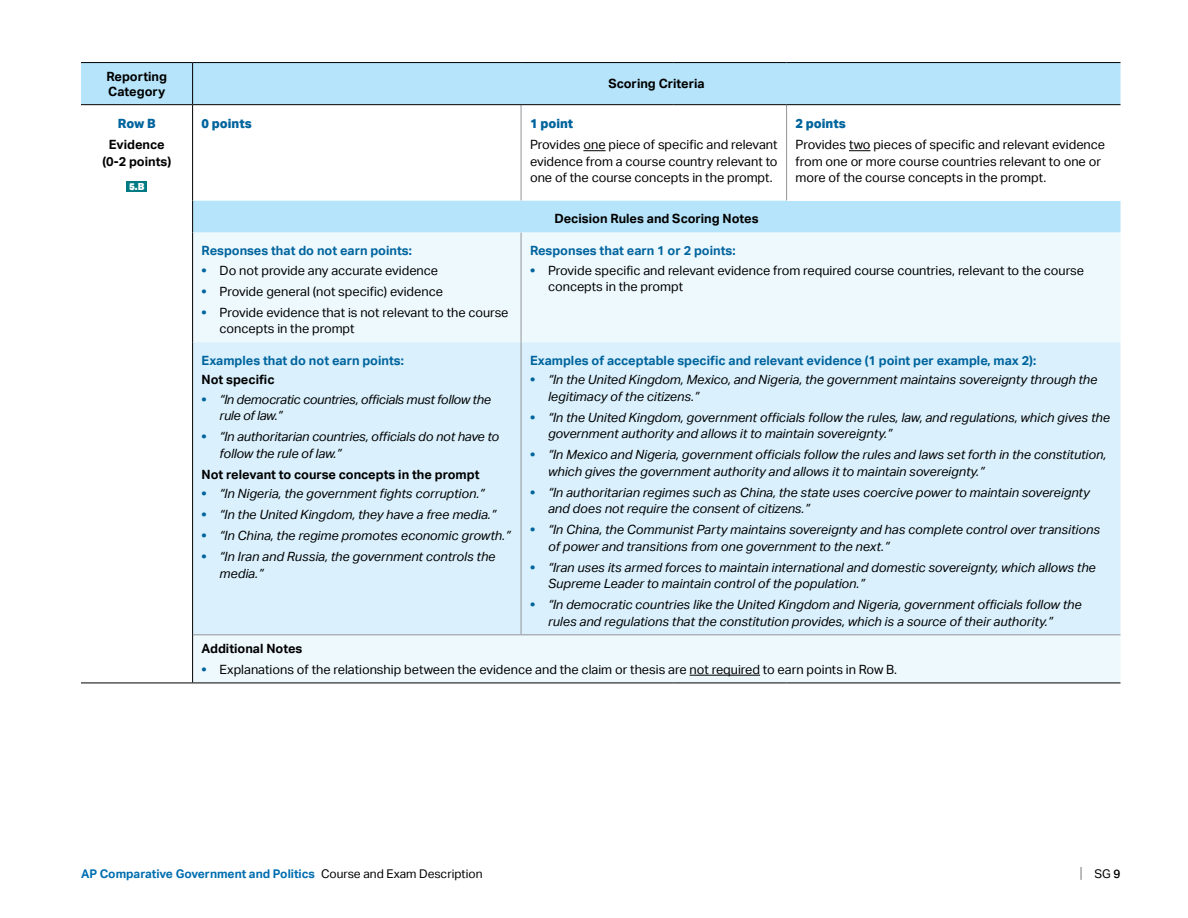
<style>
.page{position:relative;width:1188px;height:918px;background:#fff}
.page>*{position:absolute;margin:0;border:0;box-sizing:border-box;transform-origin:0 0}
.t1{font:15px "Aktiv Grotesk";color:#808285;scale:.8 1}
.t2{font:italic 12.75px/16.5px "Aktiv Grotesk";color:#000}
.t3{font:12.75px/16.5px "Aktiv Grotesk";color:#000}
.t4{font:700 12.75px "Aktiv Grotesk";color:#00649d}
.t5{font:700 12.75px/15px "Aktiv Grotesk";color:#000}
.t6{font:italic 12.75px/16.5px "Aktiv Grotesk";letter-spacing:-.02em;color:#000}
.t7{font:800 12.75px "Aktiv Grotesk";color:#00649d}
.t8{font:700 12px "Aktiv Grotesk";color:#006eb0}
.t9{font:12px "Aktiv Grotesk";color:#000}
.t10{font:900 9.75px "Aktiv Grotesk";color:#fff}
.s1{font-weight:800;color:#00649d}
.s2{font-weight:800;font-style:normal;color:#00649d}
.s3{font-weight:400;color:#000}
.s4{font-weight:500}
</style>
<div class="page">
<div style="left:81px;top:63px;width:1039px;height:170px;background:#b6e4fa"></div>
<svg style="left:81px;top:105px;width:706px;height:578px"></svg>
<div style="left:787px;top:105px;width:333px;height:95px;background:#fff"></div>
<div style="left:193px;top:233px;width:927px;height:450px;background:#eef9fe"></div>
<div style="left:193px;top:342px;width:927px;height:292px;background:#daf1fd"></div>
<hr style="left:81px;top:104px;width:112px;height:1px;background:#000">
<hr style="left:192px;top:635px;width:1px;height:48px;background:#000">
<hr style="left:192px;top:200px;width:1px;height:33px;background:#000">
<hr style="left:192px;top:233px;width:1px;height:109px;background:#000">
<hr style="left:192px;top:342px;width:1px;height:293px;background:#000">
<hr style="left:193px;top:634px;width:328px;height:1px;background:#939598">
<hr style="left:521px;top:634px;width:152px;height:1px;background:#939598">
<hr style="left:673px;top:634px;width:114px;height:1px;background:#939598">
<hr style="left:787px;top:634px;width:334px;height:1px;background:#939598">
<hr style="left:192px;top:105px;width:1px;height:95px;background:#000">
<hr style="left:521px;top:233px;width:1px;height:109px;background:#939598">
<hr style="left:521px;top:342px;width:1px;height:292px;background:#939598">
<hr style="left:521px;top:105px;width:1px;height:95px;background:#939598">
<hr style="left:786px;top:105px;width:1px;height:95px;background:#939598">
<hr style="left:192px;top:63px;width:1px;height:41px;background:#000">
<hr style="left:193px;top:104px;width:328px;height:1px;background:#000">
<hr style="left:521px;top:104px;width:152px;height:1px;background:#000">
<hr style="left:673px;top:104px;width:114px;height:1px;background:#000">
<hr style="left:787px;top:104px;width:334px;height:1px;background:#000">
<hr style="left:81px;top:62px;width:112px;height:1px;background:#000">
<hr style="left:193px;top:62px;width:328px;height:1px;background:#000">
<hr style="left:521px;top:62px;width:152px;height:1px;background:#000">
<hr style="left:673px;top:62px;width:114px;height:1px;background:#000">
<hr style="left:787px;top:62px;width:334px;height:1px;background:#000">
<hr style="left:81px;top:683px;width:112px;height:1px;background:#000">
<hr style="left:193px;top:683px;width:328px;height:1px;background:#000">
<hr style="left:521px;top:683px;width:152px;height:1px;background:#000">
<hr style="left:673px;top:683px;width:114px;height:1px;background:#000">
<hr style="left:787px;top:683px;width:334px;height:1px;background:#000">
<div style="left:126px;top:181px;width:21px;height:11px;background:#007b84"></div>
<svg style="left:583px;top:150px;width:23px;height:1px"></svg>
<svg style="left:849px;top:150px;width:22px;height:1px"></svg>
<hr style="left:690px;top:675px;width:70px;height:1px;background:#000">
<p class="t5" style="left:107px;top:69px;width:62px">Reporting<br>Category</p>
<p class="t5" style="left:608px;top:76px;width:98px">Scoring Criteria</p>
<p class="t7" style="left:118px;top:116px;width:39px">Row B</p>
<p class="t5" style="left:102px;top:137px;width:70px;line-height:16.5px;text-align:center">Evidence (0-2 points)</p>
<p class="t10" style="left:129px;top:180px;width:17px">5.B</p>
<p class="t7" style="left:202px;top:116px;width:52px">0 points</p>
<p class="t7" style="left:530px;top:116px;width:45px">1 point</p>
<p class="t3" style="left:530px;top:137px;width:249px;text-align:justify">Provides one piece of specific and relevant evidence from a course country relevant to one of the course concepts in the prompt.</p>
<p class="t5" style="left:554px;top:211px;width:206px">Decision Rules and Scoring Notes</p>
<p class="t7" style="left:796px;top:116px;width:52px">2 points</p>
<p class="t3" style="left:796px;top:137px;width:311px">Provides two pieces of specific and relevant evidence from one or more course countries relevant to one or more of the course concepts in the prompt.</p>
<p class="t4" style="left:202px;top:243px;width:212px">Responses that do not earn points:</p>
<p class="t3" style="left:202px;top:262px;width:238px"><span class="s1">•</span> Do not provide any accurate evidence</p>
<p class="t3" style="left:202px;top:283px;width:243px"><span class="s1">•</span> Provide general (not specific) evidence</p>
<p class="t3" style="left:220px;top:304px;width:290px;text-indent:-18px"><span class="s1">•</span> Provide evidence that is not relevant to the course concepts in the prompt</p>
<p class="t4" style="left:202px;top:353px;width:204px">Examples that do not earn points:</p>
<p class="t5" style="left:202px;top:372px;width:74px">Not specific</p>
<p class="t6" style="left:220px;top:391px;width:273px;text-indent:-18px"><span class="s2">•</span> “In democratic countries, officials must follow the rule of law.”</p>
<p class="t2" style="left:220px;top:429px;width:281px;text-indent:-18px"><span class="s2">•</span> “In authoritarian countries, officials do not have to follow the rule of law.”</p>
<p class="t5" style="left:202px;top:467px;width:279px">Not relevant to course concepts in the prompt</p>
<p class="t2" style="left:202px;top:486px;width:284px"><span class="s2">•</span> “In Nigeria, the government fights corruption.”</p>
<p class="t2" style="left:202px;top:507px;width:296px"><span class="s2">•</span> “In the United Kingdom, they have a free media.”</p>
<p class="t2" style="left:202px;top:528px;width:310px"><span class="s2">•</span> “In China, the regime promotes economic growth.”</p>
<p class="t2" style="left:220px;top:549px;width:277px;text-indent:-18px"><span class="s2">•</span> “In Iran and Russia, the government controls the media.”</p>
<p class="t4" style="left:530px;top:243px;width:207px">Responses that earn 1 or 2 points:</p>
<p class="t3" style="left:548px;top:262px;width:537px;text-indent:-18px"><span class="s1">•</span> Provide specific and relevant evidence from required course countries, relevant to the course concepts in the prompt</p>
<p class="t4" style="left:530px;top:353px;width:508px">Examples of acceptable specific and relevant evidence (1 point per example, max 2):</p>
<p class="t2" style="left:548px;top:372px;width:551px;text-indent:-18px"><span class="s2">•</span> “In the United Kingdom, Mexico, and Nigeria, the government maintains sovereignty through the legitimacy of the citizens.”</p>
<p class="t2" style="left:548px;top:409px;width:563px;text-indent:-18px"><span class="s2">•</span> “In the United Kingdom, government officials follow the rules, law, and regulations, which gives the government authority and allows it to maintain sovereignty.”</p>
<p class="t2" style="left:548px;top:447px;width:560px;text-indent:-18px"><span class="s2">•</span> “In Mexico and Nigeria, government officials follow the rules and laws set forth in the constitution, which gives the government authority and allows it to maintain sovereignty.”</p>
<p class="t2" style="left:548px;top:484px;width:543px;text-indent:-18px"><span class="s2">•</span> “In authoritarian regimes such as China, the state uses coercive power to maintain sovereignty and does not require the consent of citizens.”</p>
<p class="t2" style="left:548px;top:522px;width:553px;text-indent:-18px"><span class="s2">•</span> “In China, the Communist Party maintains sovereignty and has complete control over transitions of power and transitions from one government to the next.”</p>
<p class="t2" style="left:548px;top:559px;width:549px;text-indent:-18px"><span class="s2">•</span> “Iran uses its armed forces to maintain international and domestic sovereignty, which allows the<br>Supreme Leader to maintain control of the population.”</p>
<p class="t2" style="left:548px;top:597px;width:535px;text-indent:-18px"><span class="s2">•</span> “In democratic countries like the United Kingdom and Nigeria, government officials follow the rules and regulations that the constitution provides, which is a source of their authority.”</p>
<p class="t5" style="left:202px;top:641px;width:102px">Additional Notes</p>
<p class="t3" style="left:202px;top:661px;width:697px"><span class="s1">•</span> Explanations of the relationship between the evidence and the claim or thesis are not required to earn points in Row B.</p>
<p class="t8" style="left:81px;top:866px;width:403px">AP Comparative Government and Politics <span class="s3">Course and Exam Description</span></p>
<p class="t1" style="left:1080px;top:864px;width:5px">|</p>
<p class="t9" style="left:1095px;top:866px;width:27px">SG <span class="s4">9</span></p>
</div>
